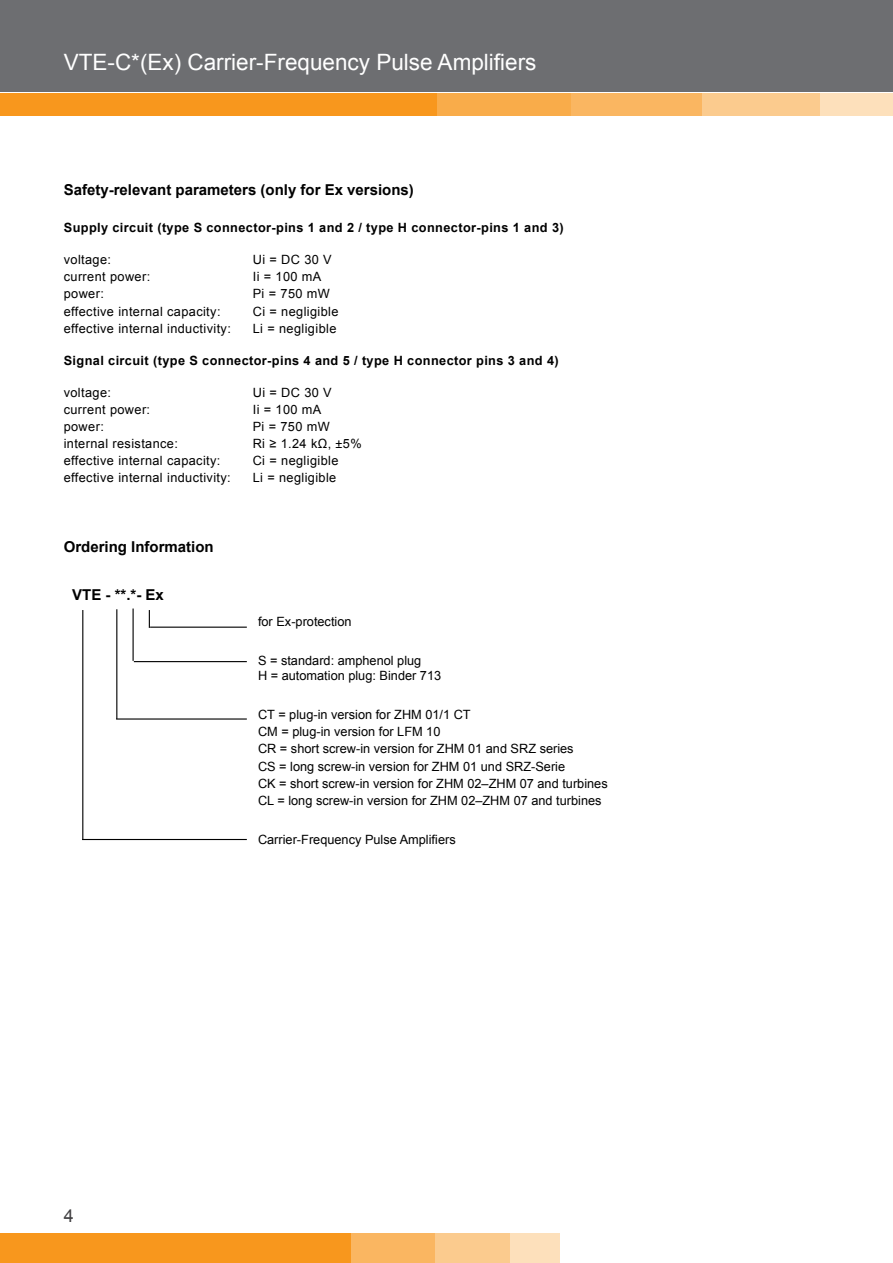
<style>
.page{position:relative;width:893px;height:1263px;background:#fff}
.page>*{position:absolute;margin:0;border:0;box-sizing:border-box;transform-origin:0 0}
.t1{font:22.5px "Arial";color:#fff}
.t2{font:18px "Arial";color:#414042}
.t3{font:700 15px "Arial";color:#000}
.t4{font:12.75px/17.1px "Arial";color:#000}
.t5{font:12.75px "Arial";letter-spacing:.03em;color:#000}
.t6{font:700 12.75px "Arial";letter-spacing:.03em;color:#000}
</style>
<div class="page">
<div style="left:0;top:0;width:893px;height:92px;background:#6d6e71"></div>
<div style="left:0;top:94px;width:893px;height:22px;background:#fde0bb"></div>
<div style="left:0;top:94px;width:819px;height:22px;background:#fbcb8e"></div>
<div style="left:0;top:94px;width:702px;height:22px;background:#fab661"></div>
<div style="left:0;top:94px;width:570px;height:22px;background:#f9ac4a"></div>
<div style="left:0;top:94px;width:437px;height:22px;background:#f8971d"></div>
<div style="left:0;top:1233px;width:559px;height:30px;background:#fde0bb"></div>
<div style="left:0;top:1233px;width:509px;height:30px;background:#fbcb8e"></div>
<div style="left:0;top:1233px;width:435px;height:30px;background:#fab661"></div>
<div style="left:0;top:1233px;width:351px;height:30px;background:#f8971d"></div>
<hr style="left:82px;top:610px;width:1px;height:229px;background:#000">
<hr style="left:150px;top:627px;width:97px;height:1px;background:#000">
<hr style="left:133px;top:608px;width:1px;height:53px;background:#000">
<hr style="left:134px;top:661px;width:113px;height:1px;background:#000">
<hr style="left:82px;top:839px;width:165px;height:1px;background:#000">
<svg style="left:149px;top:610px;width:1px;height:18px"></svg>
<hr style="left:116px;top:609px;width:1px;height:110px;background:#000">
<hr style="left:116px;top:718px;width:131px;height:1px;background:#000">
<h1 class="t1" style="left:64px;top:48px;width:474px">VTE-C*(Ex) Carrier-Frequency Pulse Amplifiers</h1>
<p class="t3" style="left:64px;top:180px;width:352px">Safety-relevant parameters (only for Ex versions)</p>
<p class="t6" style="left:64px;top:219px;width:501px">Supply circuit (type S connector-pins 1 and 2 / type H connector-pins 1 and 3)</p>
<p class="t5" style="left:64px;top:251px;width:49px">voltage:</p>
<p class="t4" style="left:253px;top:251px;width:80px">Ui = DC 30 V</p>
<p class="t5" style="left:64px;top:268px;width:88px">current power:</p>
<p class="t4" style="left:253px;top:268px;width:70px">Ii = 100 mA</p>
<p class="t4" style="left:64px;top:285px;width:42px">power:</p>
<p class="t4" style="left:253px;top:285px;width:79px">Pi = 750 mW</p>
<p class="t5" style="left:64px;top:303px;width:158px">effective internal capacity:</p>
<p class="t5" style="left:253px;top:303px;width:87px">Ci = negligible</p>
<p class="t5" style="left:64px;top:320px;width:169px">effective internal inductivity:</p>
<p class="t5" style="left:253px;top:320px;width:85px">Li = negligible</p>
<p class="t6" style="left:64px;top:352px;width:496px">Signal circuit (type S connector-pins 4 and 5 / type H connector pins 3 and 4)</p>
<p class="t5" style="left:64px;top:384px;width:49px">voltage:</p>
<p class="t4" style="left:253px;top:384px;width:80px">Ui = DC 30 V</p>
<p class="t5" style="left:64px;top:401px;width:88px">current power:</p>
<p class="t4" style="left:253px;top:401px;width:70px">Ii = 100 mA</p>
<p class="t4" style="left:64px;top:418px;width:42px">power:</p>
<p class="t4" style="left:253px;top:418px;width:79px">Pi = 750 mW</p>
<p class="t5" style="left:64px;top:435px;width:116px">internal resistance:</p>
<p class="t4" style="left:253px;top:435px;width:111px">Ri ≥ 1.24 kΩ, ±5%</p>
<p class="t5" style="left:64px;top:452px;width:158px">effective internal capacity:</p>
<p class="t5" style="left:253px;top:452px;width:87px">Ci = negligible</p>
<p class="t5" style="left:64px;top:469px;width:169px">effective internal inductivity:</p>
<p class="t5" style="left:253px;top:469px;width:85px">Li = negligible</p>
<p class="t3" style="left:64px;top:537px;width:152px">Ordering Information</p>
<p class="t3" style="left:72px;top:585px;width:93px">VTE - **.*- Ex</p>
<p class="t4" style="left:258px;top:613px;width:95px">for Ex-protection</p>
<p class="t4" style="left:258px;top:653px;width:185px;line-height:15px">S = standard: amphenol plug<br>H = automation plug: Binder 713</p>
<p class="t4" style="left:258px;top:706px;width:351px">CT = plug-in version for ZHM 01/1 CT<br>CM = plug-in version for LFM 10<br>CR = short screw-in version for ZHM 01 and SRZ series<br>CS = long screw-in version for ZHM 01 und SRZ-Serie<br>CK = short screw-in version for ZHM 02–ZHM 07 and turbines CL = long screw-in version for ZHM 02–ZHM 07 and turbines</p>
<p class="t4" style="left:258px;top:831px;width:199px">Carrier-Frequency Pulse Amplifiers</p>
<h2 class="t2" style="left:64px;top:1204px;width:12px">4</h2>
</div>
